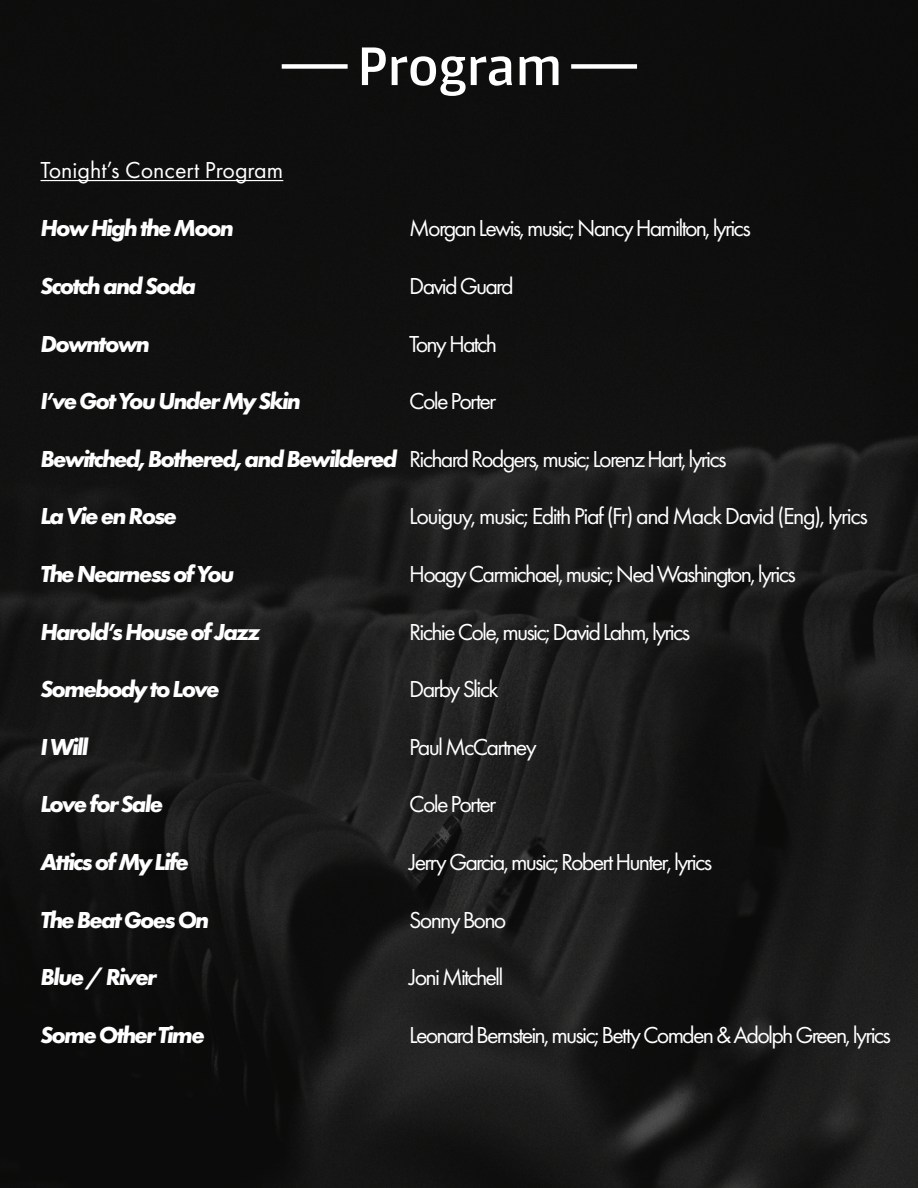
<style>
.page{position:relative;width:918px;height:1188px;background:#fff}
.page>*{position:absolute;margin:0;border:0;box-sizing:border-box;transform-origin:0 0}
.body{font:55.5px "Enra Sans Var Roman";letter-spacing:-.005em;color:#fff}
.body-2{font:24px "Futura PT";letter-spacing:-.075em;color:#fff}
.body-3{font:italic 700 24px "Futura PT";letter-spacing:-.075em;color:#fff}
.body-4{font:24px "Futura PT";color:#fff}
</style>
<div class="page">
<img style="left:0;top:0;width:918px;height:1188px">
<div style="left:571px;top:64px;width:66px;height:5px;background:#fff"></div>
<div style="left:282px;top:64px;width:66px;height:5px;background:#fff"></div>
<hr style="left:40px;top:180px;width:243px;height:1px;background:#fff">
<p class="body-4" style="left:40px;top:156px;width:244px">Tonight’s Concert Program</p>
<p class="body" style="left:357px;top:24px;width:207px">Program</p>
<p class="body-3" style="left:40px;top:214px;width:195px">How High the Moon</p>
<p class="body-3" style="left:40px;top:271px;width:157px">Scotch and Soda</p>
<p class="body-3" style="left:40px;top:329px;width:111px">Downtown</p>
<p class="body-3" style="left:40px;top:386px;width:262px">I’ve Got You Under My Skin</p>
<p class="body-3" style="left:40px;top:444px;width:359px">Bewitched, Bothered, and Bewildered</p>
<p class="body-3" style="left:40px;top:502px;width:138px">La Vie en Rose</p>
<p class="body-3" style="left:40px;top:559px;width:195px">The Nearness of You</p>
<p class="body-3" style="left:40px;top:617px;width:221px">Harold’s House of Jazz</p>
<p class="body-3" style="left:40px;top:674px;width:181px">Somebody to Love</p>
<p class="body-3" style="left:40px;top:732px;width:50px">I Will</p>
<p class="body-3" style="left:40px;top:790px;width:124px">Love for Sale</p>
<p class="body-3" style="left:40px;top:847px;width:150px">Attics of My Life</p>
<p class="body-3" style="left:40px;top:905px;width:171px">The Beat Goes On</p>
<p class="body-3" style="left:40px;top:962px;width:118px">Blue / River</p>
<p class="body-3" style="left:40px;top:1020px;width:166px">Some Other Time</p>
<p class="body-2" style="left:409px;top:214px;width:343px">Morgan Lewis, music; Nancy Hamilton, lyrics</p>
<p class="body-2" style="left:409px;top:272px;width:106px">David Guard</p>
<p class="body-2" style="left:409px;top:329px;width:89px">Tony Hatch</p>
<p class="body-2" style="left:409px;top:387px;width:88px">Cole Porter</p>
<p class="body-2" style="left:409px;top:445px;width:319px">Richard Rodgers, music; Lorenz Hart, lyrics</p>
<p class="body-2" style="left:409px;top:502px;width:460px">Louiguy, music; Edith Piaf (Fr) and Mack David (Eng), lyrics</p>
<p class="body-2" style="left:409px;top:560px;width:388px">Hoagy Carmichael, music; Ned Washington, lyrics</p>
<p class="body-2" style="left:409px;top:617px;width:282px">Richie Cole, music; David Lahm, lyrics</p>
<p class="body-2" style="left:409px;top:675px;width:91px">Darby Slick</p>
<p class="body-2" style="left:409px;top:733px;width:129px">Paul McCartney</p>
<p class="body-2" style="left:409px;top:790px;width:88px">Cole Porter</p>
<p class="body-2" style="left:409px;top:848px;width:304px">Jerry Garcia, music; Robert Hunter, lyrics</p>
<p class="body-2" style="left:409px;top:905px;width:99px">Sonny Bono</p>
<p class="body-2" style="left:409px;top:963px;width:96px">Joni Mitchell</p>
<p class="body-2" style="left:409px;top:1021px;width:483px">Leonard Bernstein, music; Betty Comden &amp; Adolph Green, lyrics</p>
</div>
